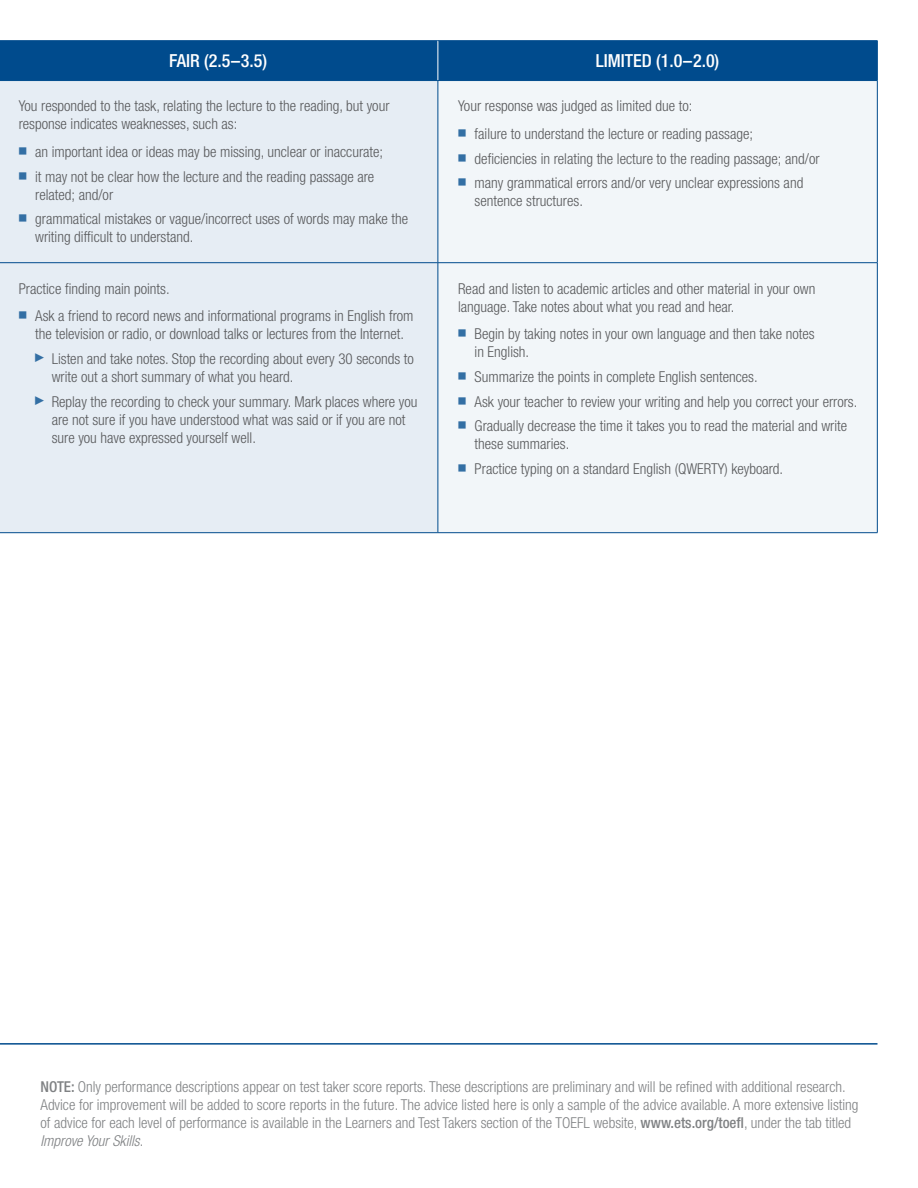
<style>
.page{position:relative;width:918px;height:1188px;background:#fff}
.page>*{position:absolute;margin:0;border:0;box-sizing:border-box;transform-origin:0 0}
.t1{font:500 condensed 18px "Helvetica Neue LT Std";color:#fff}
.t2{font:300 condensed 15px/18px "Helvetica Neue LT Std";color:#58595b}
.t3{font:300 condensed 15px/18px "Helvetica Neue LT Std";color:#808284}
.t4{font:500 condensed 15px "Helvetica Neue LT Std";color:#808284}
.s1{font-weight:500}
.s2{font-style:italic}
</style>
<div class="page">
<hr style="left:0;top:1043px;width:878px;height:2px;background:#004b8d">
<div style="left:0;top:41px;width:877px;height:39px;background:#004b8d"></div>
<div style="left:0;top:81px;width:438px;height:451px;background:#e6edf4"></div>
<div style="left:439px;top:81px;width:438px;height:451px;background:#f2f6f9"></div>
<hr style="left:0;top:40px;width:438px;height:1px;background:#004b8d">
<hr style="left:438px;top:41px;width:1px;height:39px;background:#fff">
<hr style="left:438px;top:40px;width:440px;height:1px;background:#004b8d">
<hr style="left:877px;top:41px;width:1px;height:39px;background:#004b8d">
<hr style="left:0;top:80px;width:438px;height:1px;background:#004b8d">
<hr style="left:438px;top:81px;width:1px;height:182px;background:#004b8d">
<hr style="left:438px;top:80px;width:440px;height:1px;background:#004b8d">
<hr style="left:877px;top:81px;width:1px;height:182px;background:#004b8d">
<hr style="left:0;top:262px;width:438px;height:1px;background:#004b8d">
<hr style="left:0;top:532px;width:438px;height:1px;background:#004b8d">
<hr style="left:438px;top:263px;width:1px;height:270px;background:#004b8d">
<hr style="left:438px;top:262px;width:440px;height:1px;background:#004b8d">
<hr style="left:877px;top:263px;width:1px;height:270px;background:#004b8d">
<hr style="left:438px;top:532px;width:440px;height:1px;background:#004b8d">
<p class="t1" style="left:169px;top:50px;width:100px">Fair (2.5–3.5)</p>
<p class="t1" style="left:596px;top:50px;width:125px">Limited (1.0–2.0)</p>
<p class="t2" style="left:19px;top:97px;width:372px">You responded to the task, relating the lecture to the reading, but your response indicates weaknesses, such as:</p>
<p class="t2" style="left:19px;top:143px;width:366px"><sup>■</sup> an important idea or ideas may be missing, unclear or inaccurate;</p>
<p class="t2" style="left:35px;top:167px;width:341px;text-indent:-16px"><sup>■</sup> it may not be clear how the lecture and the reading passage are related; and/or</p>
<p class="t2" style="left:35px;top:210px;width:374px;text-indent:-16px"><sup>■</sup> grammatical mistakes or vague/incorrect uses of words may make the writing difficult to understand.</p>
<p class="t2" style="left:458px;top:97px;width:236px">Your response was judged as limited due to:</p>
<p class="t2" style="left:458px;top:125px;width:296px"><sup>■</sup> failure to understand the lecture or reading passage;</p>
<p class="t2" style="left:458px;top:149px;width:363px"><sup>■</sup> deficiencies in relating the lecture to the reading passage; and/or</p>
<p class="t2" style="left:475px;top:174px;width:330px;text-indent:-16px"><sup>■</sup> many grammatical errors and/or very unclear expressions and sentence structures.</p>
<p class="t2" style="left:19px;top:279px;width:152px">Practice finding main points.</p>
<p class="t2" style="left:19px;top:307px;width:396px;text-align:center"><sup>■</sup> Ask a friend to record news and informational programs in English from the television or radio, or download talks or lectures from the Internet.</p>
<p class="t2" style="left:52px;top:349px;width:364px;text-indent:-17px"><sup>▶</sup> Listen and take notes. Stop the recording about every 30 seconds to write out a short summary of what you heard.</p>
<p class="t2" style="left:52px;top:392px;width:367px;text-indent:-17px"><sup>▶</sup> Replay the recording to check your summary. Mark places where you are not sure if you have understood what was said or if you are not sure you have expressed yourself well.</p>
<p class="t2" style="left:458px;top:279px;width:359px">Read and listen to academic articles and other material in your own language. Take notes about what you read and hear.</p>
<p class="t2" style="left:475px;top:325px;width:341px;text-indent:-16px"><sup>■</sup> Begin by taking notes in your own language and then take notes in English.</p>
<p class="t2" style="left:458px;top:367px;width:301px"><sup>■</sup> Summarize the points in complete English sentences.</p>
<p class="t2" style="left:458px;top:392px;width:401px"><sup>■</sup> Ask your teacher to review your writing and help you correct your errors.</p>
<p class="t2" style="left:475px;top:417px;width:374px;text-indent:-16px"><sup>■</sup> Gradually decrease the time it takes you to read the material and write these summaries.</p>
<p class="t2" style="left:458px;top:460px;width:327px"><sup>■</sup> Practice typing on a standard English (QWERTY) keyboard.</p>
<p class="t4" style="left:40px;top:1078px;width:9px">NOTE</p>
<p class="t3" style="left:40px;top:1078px;width:820px;text-indent:31px"><span class="s1">:</span> Only performance descriptions appear on test taker score reports. These descriptions are preliminary and will be refined with additional research.<br>Advice for improvement will be added to score reports in the future. The advice listed here is only a sample of the advice available. A more extensive listing of advice for each level of performance is available in the Learners and Test Takers section of the TOEFL website, <span class="s1">www.ets.org/toefl</span>, under the tab titled <span class="s2">Improve Your Skills</span>.</p>
</div>
